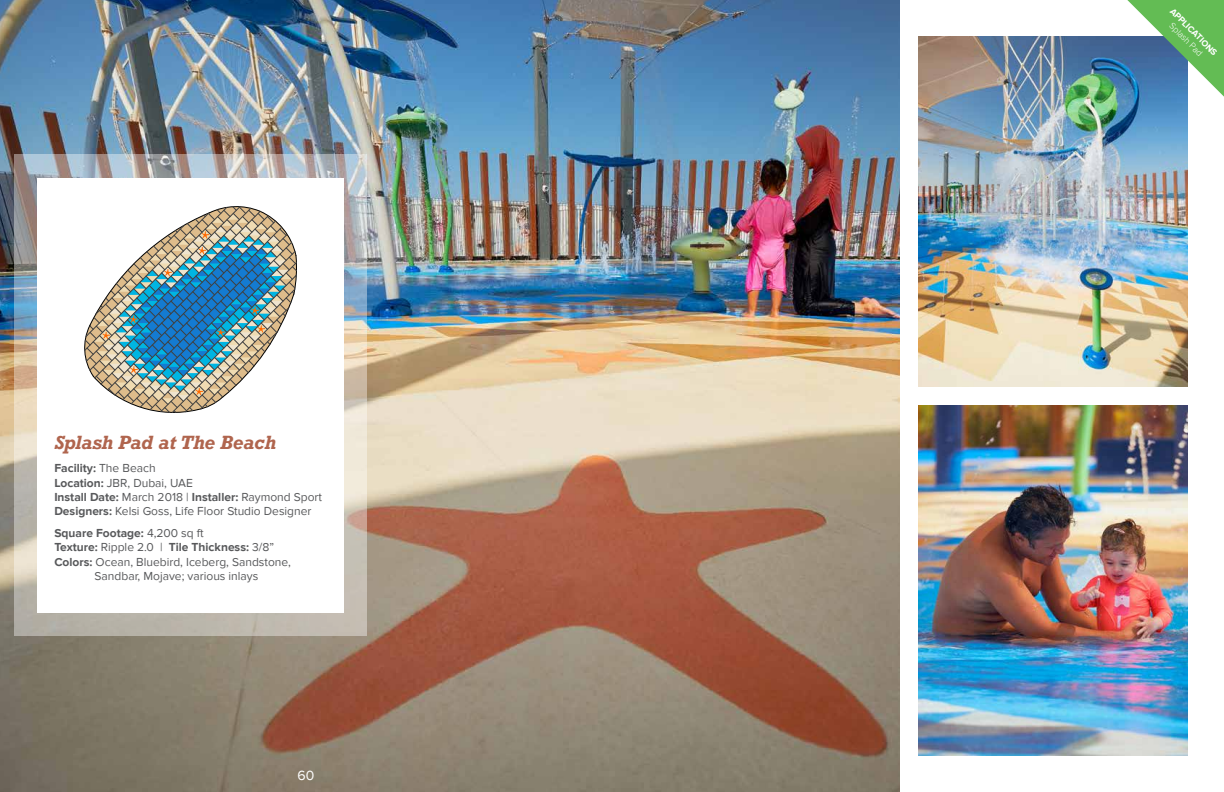
<style>
.page{position:relative;width:1224px;height:792px;background:#fff}
.page>*{position:absolute;margin:0;border:0;box-sizing:border-box;transform-origin:0 0}
.t1{font:italic 700 18px "Rockwell";color:#b0654e}
.t2{font:14px "Proxima Nova";color:#fff}
.t3{font:12px/14.4px "Proxima Nova";color:#58595b}
.t4{font:700 12px "Proxima Nova";color:#58595b}
.t5{font:700 9px "Proxima Nova";color:#fff}
.t6{font:300 9px "Proxima Nova";color:#fff}
.s1{font-weight:700}
.s2{font-weight:400}
</style>
<div class="page">
<img style="left:918px;top:36px;width:270px;height:351px">
<img style="left:918px;top:405px;width:270px;height:351px">
<img style="left:0;top:0;width:900px;height:792px">
<svg style="left:14px;top:154px;width:352px;height:482px;background:#bbb8b2"></svg>
<div style="left:37px;top:179px;width:307px;height:434px;background:#fff"></div>
<svg style="left:84px;top:206px;width:213px;height:207px"></svg>
<svg style="left:1127px;top:0;width:97px;height:97px;background:#6ca98a"></svg>
<h1 class="t1" style="left:54px;top:431px;width:224px">Splash Pad at The Beach</h1>
<p class="t3" style="left:54px;top:461px;width:269px"><span class="s1">Facility:</span> The Beach<br><span class="s1">Location:</span> JBR, Dubai, UAE<br><span class="s1">Install Date:</span> March 2018 | <span class="s1">Installer:</span> Raymond Sport <span class="s1">Designers:</span> Kelsi Goss, Life Floor Studio Designer</p>
<p class="t4" style="left:54px;top:526px;width:151px">Square Footage: <span class="s2">4,200 sq ft</span></p>
<p class="t4" style="left:54px;top:541px;width:221px">Texture: <span class="s2">Ripple 2.0 |</span> Tile Thickness: <span class="s2">3/8”</span></p>
<p class="t3" style="left:54px;top:555px;width:238px"><span class="s1">Colors:</span> Ocean, Bluebird, Iceberg, Sandstone,</p>
<p class="t3" style="left:95px;top:569px;width:165px">Sandbar, Mojave; various inlays</p>
<p class="t2" style="left:298px;top:767px;width:18px">60</p>
<p class="t5" style="left:1175px;top:6px;width:64px;rotate:45deg">APPLICATIONS</p>
<p class="t6" style="left:1174px;top:21px;width:45px;rotate:45deg">Splash Pad</p>
</div>
